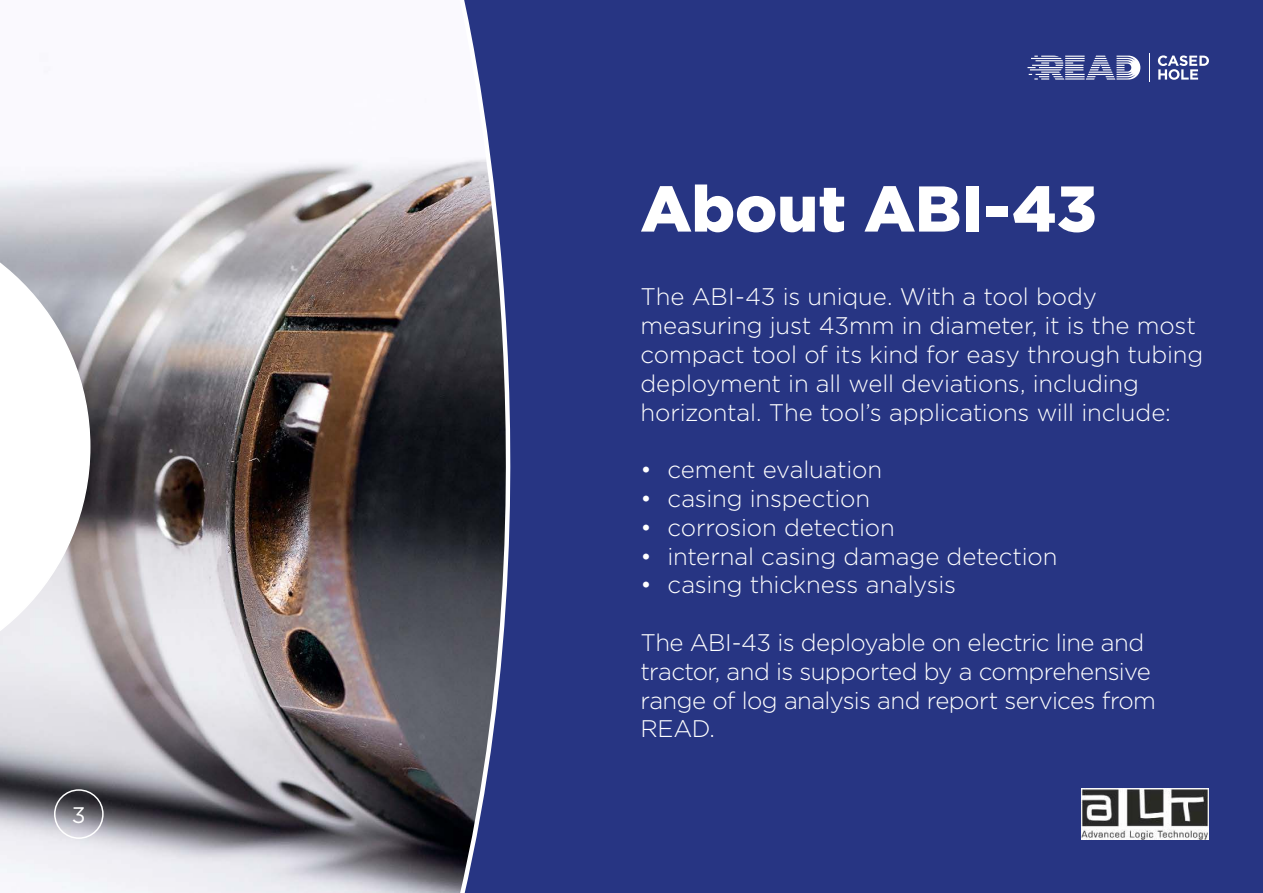
<style>
.page{position:relative;width:1263px;height:893px;background:#273583}
.page>*{position:absolute;margin:0;border:0;box-sizing:border-box;transform-origin:0 0}
.t1{font:900 64.5px "Gotham";color:#fff}
.t2{font:300 24px/28.8px "Gotham";letter-spacing:-.01em;color:#fff}
.t3{font:22.5px "Gotham";color:#fff}
</style>
<div class="page">
<svg style="left:0;top:0;width:511px;height:893px;background:#979399"></svg>
<div style="left:54px;top:789px;width:50px;height:50px;border:2px solid #fff;border-radius:50%"></div>
<svg style="left:0;top:214px;width:90px;height:465px;background:#e9e8eb"></svg>
<svg style="left:1158px;top:55px;width:51px;height:25px"></svg>
<svg style="left:1149px;top:53px;width:1px;height:29px"></svg>
<svg style="left:1027px;top:56px;width:113px;height:24px"></svg>
<img style="left:1081px;top:788px;width:128px;height:52px">
<p class="t3" style="left:72px;top:805px;width:15px">3</p>
<h1 class="t1" style="left:640px;top:180px;width:458px">About ABI-43</h1>
<p class="t2" style="left:640px;top:284px;width:564px">The ABI-43 is unique. With a tool body measuring just 43mm in diameter, it is the most compact tool of its kind for easy through tubing deployment in all well deviations, including horizontal. The tool’s applications will include:</p>
<p class="t2" style="left:640px;top:457px;width:243px">• cement evaluation</p>
<p class="t2" style="left:640px;top:485px;width:231px">• casing inspection</p>
<p class="t2" style="left:640px;top:514px;width:256px">• corrosion detection</p>
<p class="t2" style="left:640px;top:543px;width:418px">• internal casing damage detection</p>
<p class="t2" style="left:640px;top:572px;width:317px">• casing thickness analysis</p>
<p class="t2" style="left:640px;top:629px;width:517px">The ABI-43 is deployable on electric line and tractor, and is supported by a comprehensive range of log analysis and report services from READ.</p>
</div>
